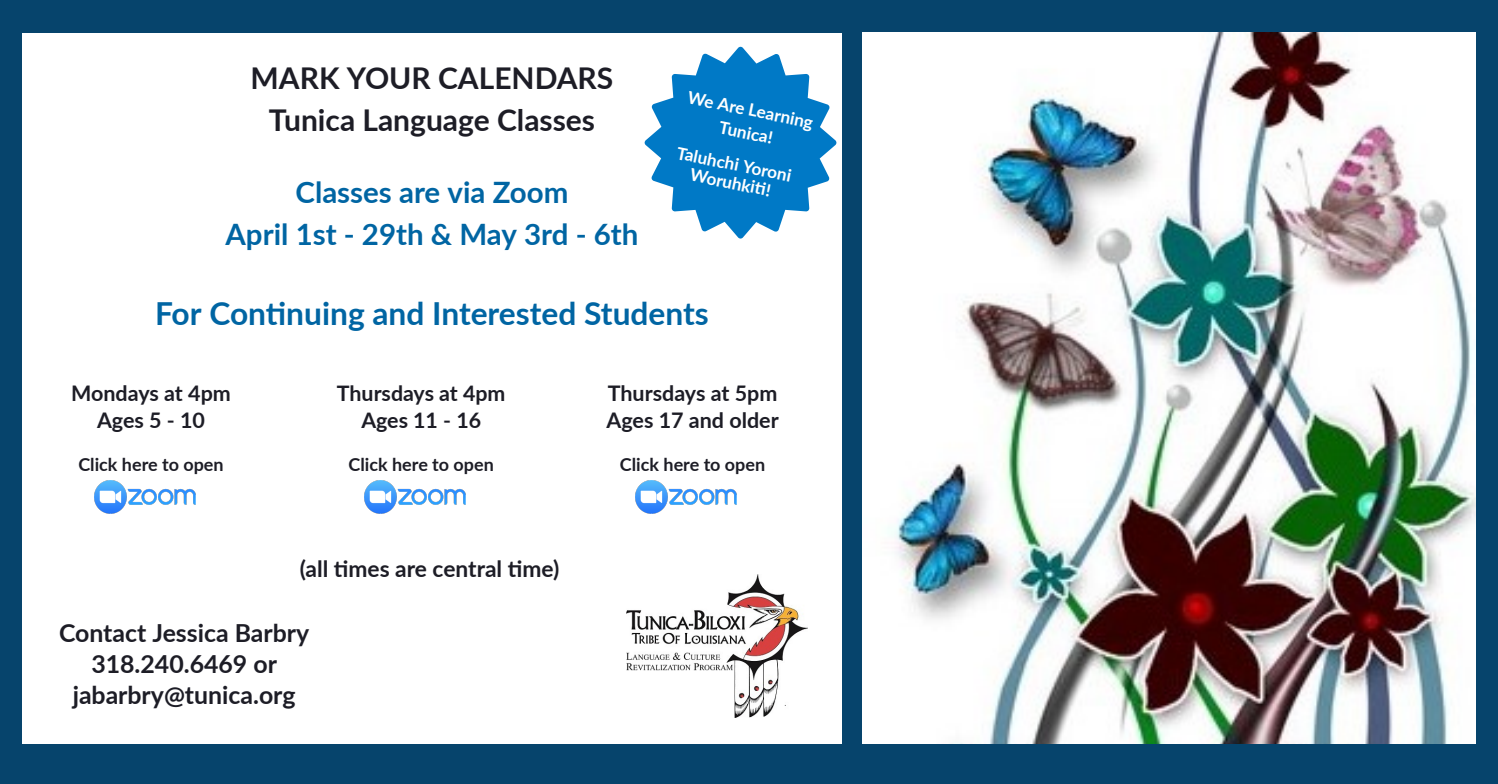
<style>
.page{position:relative;width:1498px;height:784px;background:#06446c}
.page>*{position:absolute;margin:0;border:0;box-sizing:border-box;transform-origin:0 0}
.t1{font:700 31.75px "Lato";color:#0065a3}
.t2{font:700 30px/41.6px "Lato";color:#1d1d26;text-align:center}
.t3{font:700 29.5px/42.4px "Lato";color:#0065a3}
.t4{font:700 24.88px/31.4px "Lato";color:#1d1d26;text-align:center}
.t5{font:700 22.75px "Lato";color:#1d1d26}
.t6{font:700 21.5px/27.1px "Lato";color:#1d1d26;text-align:center}
.t7{font:700 21.38px/27px "Lato";color:#1d1d26;text-align:center}
.t8{font:700 18px "Lato";color:#1d1d26}
.t9{font:700 17.25px/18.6px "Lato";color:#fff;text-align:center}
</style>
<div class="page">
<div style="left:22px;top:34px;width:819px;height:710px;background:#fff"></div>
<img style="left:862px;top:32px;width:613px;height:712px">
<svg style="left:644px;top:47px;width:192px;height:192px"></svg>
<img style="left:626px;top:574px;width:181px;height:143px">
<img style="left:94px;top:480px;width:101px;height:33px">
<img style="left:636px;top:480px;width:101px;height:33px">
<img style="left:364px;top:480px;width:101px;height:33px">
<p class="t2" style="left:251px;top:57px;width:364px">MARK YOUR CALENDARS<br>Tunica Language Classes</p>
<p class="t3" style="left:344px;top:170px;width:226px;text-indent:-48px">Classes are via Zoom -</p>
<p class="t3" style="left:225px;top:212px;width:414px">April 1st 29th &amp; May 3rd - 6th</p>
<p class="t9" style="left:690px;top:86px;width:129px;line-height:23.2px;rotate:11deg">We Are Learning<br>Tunica!</p>
<p class="t9" style="left:679px;top:143px;width:118px;rotate:11deg">Taluhchi Yoroni<br>Woruhkiti !</p>
<p class="t1" style="left:155px;top:294px;width:555px">For Continuing and Interested Students</p>
<p class="t6" style="left:71px;top:379px;width:161px">Mondays at 4pm<br>Ages 5 - 10</p>
<p class="t7" style="left:337px;top:379px;width:170px">Thursdays at 4pm<br>Ages 11 16</p>
<p class="t7" style="left:443px;top:406px;width:9px">-</p>
<p class="t6" style="left:606px;top:379px;width:174px;text-align:left">Thursdays at 5pm<br>Ages 17 and older</p>
<p class="t8" style="left:78px;top:453px;width:147px">Click here to open</p>
<p class="t8" style="left:348px;top:453px;width:147px">Click here to open</p>
<p class="t8" style="left:620px;top:453px;width:147px">Click here to open</p>
<p class="t5" style="left:300px;top:554px;width:261px">(all times are central time)</p>
<p class="t4" style="left:59px;top:616px;width:252px">Contact Jessica Barbry<br>318.240.6469 or jabarbry@tunica.org</p>
</div>
